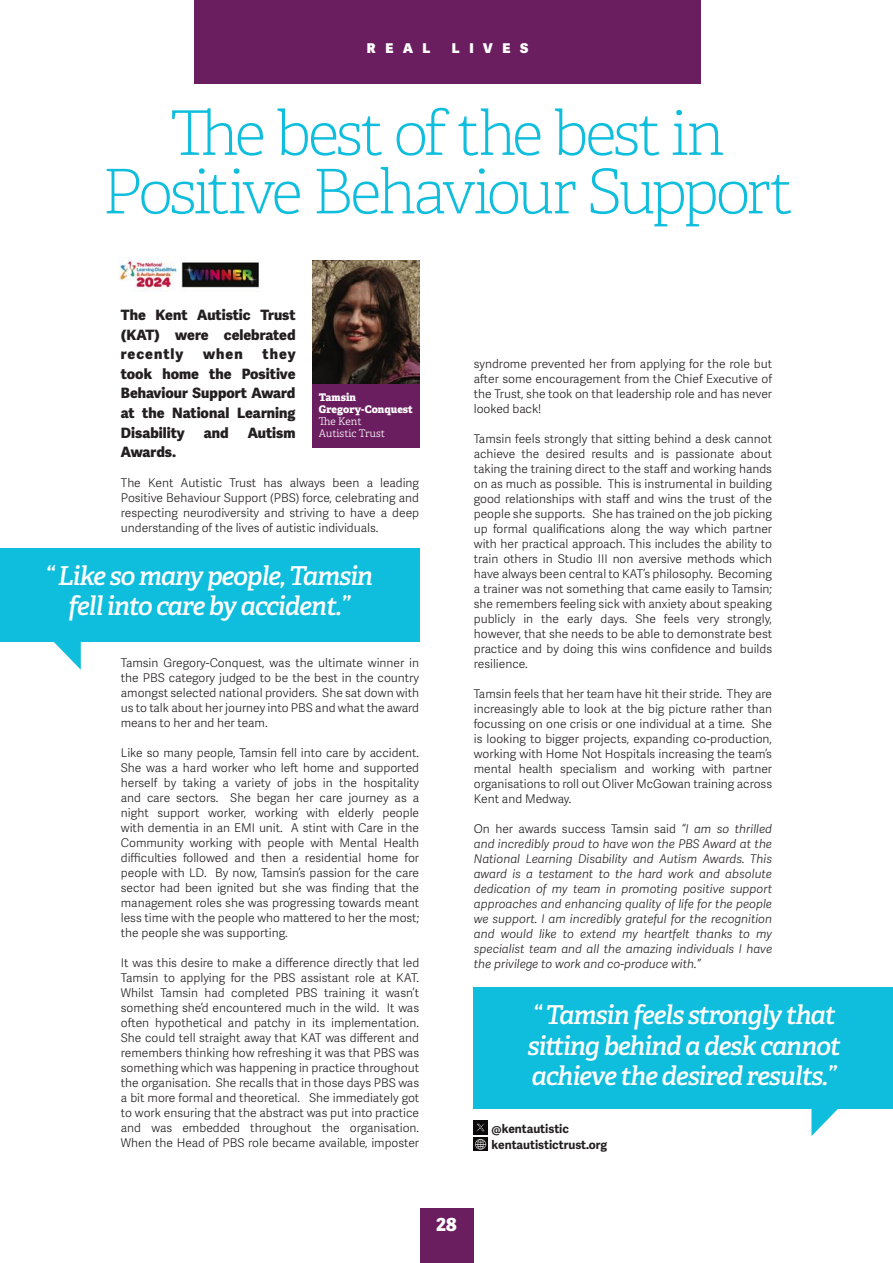
<style>
.page{position:relative;width:893px;height:1263px;background:#fff}
.page>*{position:absolute;margin:0;border:0;box-sizing:border-box;transform-origin:0 0}
.t1{font:100 61.5px "Adelle";letter-spacing:-.05em;color:#0fbddc}
.t2{font:italic 600 26.1px "Adelle";letter-spacing:-.04em;color:#fff}
.t3{font:800 18px "Adelle Sans";color:#fff}
.t4{font:800 14.25px/19.5px "Adelle Sans";color:#231f20;text-align:justify}
.t5{font:800 13.5px "Adelle Sans";letter-spacing:.71em;color:#fff}
.t6{font:300 12px/15px "Adelle Sans";color:#231f20;text-align:justify}
.t7{font:italic 300 12px/15px "Adelle Sans";color:#231f20;text-align:justify}
.t8{font:700 12px "Adelle Sans";color:#231f20}
.t9{font:800 10.5px "Adelle";color:#fff}
.t10{font:300 10.5px "Adelle";color:#fff}
.s1{font-style:normal}
</style>
<div class="page">
<svg style="left:811px;top:1109px;width:27px;height:27px"></svg>
<svg style="left:54px;top:642px;width:27px;height:28px"></svg>
<div style="left:195px;top:0;width:506px;height:83px;background:#6b1e5f"></div>
<div style="left:420px;top:1209px;width:54px;height:54px;background:#6b1e5f"></div>
<div style="left:0;top:548px;width:419px;height:94px;background:#0fbddc"></div>
<img style="left:119px;top:257px;width:140px;height:35px">
<img style="left:313px;top:260px;width:107px;height:124px">
<div style="left:313px;top:384px;width:107px;height:64px;background:#6b1e5f"></div>
<div style="left:474px;top:987px;width:419px;height:122px;background:#0fbddc"></div>
<img style="left:474px;top:1120px;width:13px;height:14px">
<img style="left:474px;top:1137px;width:13px;height:14px">
<p class="t5" style="left:367px;top:39px;width:65px">REAL</p>
<p class="t5" style="left:452px;top:39px;width:78px">LIVES</p>
<p class="t1" style="left:170px;top:96px;width:556px">The best of the best in</p>
<p class="t1" style="left:102px;top:155px;width:693px">Positive Behaviour Support</p>
<p class="t4" style="left:121px;top:306px;width:176px">The Kent Autistic Trust (KAT) were celebrated recently</p>
<p class="t4" style="left:121px;top:345px;width:176px;text-indent:142px">they took home the Positive Behaviour Support Award at the National Learning Disability</p>
<p class="t4" style="left:203px;top:345px;width:41px">when</p>
<p class="t4" style="left:204px;top:423px;width:26px">and</p>
<p class="t4" style="left:248px;top:423px;width:49px">Autism</p>
<p class="t9" style="left:319px;top:390px;width:39px">Tamsin</p>
<p class="t9" style="left:319px;top:402px;width:96px">Gregory-Conquest</p>
<p class="t10" style="left:319px;top:415px;width:44px">The Kent</p>
<p class="t10" style="left:319px;top:427px;width:68px">Autistic Trust</p>
<p class="t4" style="left:121px;top:442px;width:57px">Awards.</p>
<p class="t6" style="left:121px;top:476px;width:300px">The Kent Autistic Trust has always been a leading Positive Behaviour Support (PBS) force, celebrating and respecting neurodiversity and striving to have a deep understanding of the lives of autistic individuals.</p>
<p class="t2" style="left:45px;top:559px;width:330px">“ Like so many people, Tamsin</p>
<p class="t2" style="left:68px;top:590px;width:283px">fell into care by accident.”</p>
<p class="t6" style="left:121px;top:656px;width:300px">Tamsin Gregory-Conquest, was the ultimate winner in the PBS category judged to be the best in the country amongst selected national providers. She sat down with us to talk about her journey into PBS and what the award means to her and her team.</p>
<p class="t6" style="left:121px;top:746px;width:300px">Like so many people, Tamsin fell into care by accident.<br>She was a hard worker who left home and supported herself by taking a variety of jobs in the hospitality and care sectors. She began her care journey as a night support worker, working with elderly people with dementia in an EMI unit. A stint with Care in the Community working with people with Mental Health difficulties followed and then a residential home for people with LD. By now, Tamsin’s passion for the care sector had been ignited but she was finding that the management roles she was progressing towards meant less time with the people who mattered to her the most; the people she was supporting.</p>
<p class="t6" style="left:121px;top:956px;width:300px">It was this desire to make a difference directly that led Tamsin to applying for the PBS assistant role at KAT.<br>Whilst Tamsin had completed PBS training it wasn’t something she’d encountered much in the wild. It was often hypothetical and patchy in its implementation.<br>She could tell straight away that KAT was different and remembers thinking how refreshing it was that PBS was something which was happening in practice throughout the organisation. She recalls that in those days PBS was a bit more formal and theoretical. She immediately got to work ensuring that the abstract was put into practice and was embedded throughout the organisation.<br>When the Head of PBS role became available, imposter</p>
<p class="t6" style="left:474px;top:357px;width:300px">syndrome prevented her from applying for the role but after some encouragement from the Chief Executive of the Trust, she took on that leadership role and has never looked back!</p>
<p class="t6" style="left:474px;top:432px;width:300px">Tamsin feels strongly that sitting behind a desk cannot achieve the desired results and is passionate about taking the training direct to the staff and working hands on as much as possible. This is instrumental in building good relationships with staff and wins the trust of the people she supports. She has trained on the job picking up formal qualifications along the way which partner with her practical approach. This includes the ability to train others in Studio III non aversive methods which have always been central to KAT’s philosophy. Becoming a trainer was not something that came easily to Tamsin; she remembers feeling sick with anxiety about speaking publicly in the early days. She feels very strongly, however, that she needs to be able to demonstrate best practice and by doing this wins confidence and builds resilience.</p>
<p class="t6" style="left:474px;top:687px;width:300px">Tamsin feels that her team have hit their stride. They are increasingly able to look at the big picture rather than focussing on one crisis or one individual at a time. She is looking to bigger projects, expanding co-production, working with Home Not Hospitals increasing the team’s mental health specialism and working with partner organisations to roll out Oliver McGowan training across Kent and Medway.</p>
<p class="t7" style="left:474px;top:822px;width:300px"><span class="s1">On her awards success Tamsin said</span> “I am so thrilled and incredibly proud to have won the PBS Award at the National Learning Disability and Autism Awards. This award is a testament to the hard work and absolute dedication of my team in promoting positive support approaches and enhancing quality of life for the people we support. I am incredibly grateful for the recognition and would like to extend my heartfelt thanks to my specialist team and all the amazing individuals I have the privilege to work and co-produce with.”</p>
<p class="t2" style="left:532px;top:998px;width:305px">“ Tamsin feels strongly that</p>
<p class="t2" style="left:527px;top:1029px;width:315px">sitting behind a desk cannot</p>
<p class="t2" style="left:531px;top:1060px;width:306px">achieve the desired results.”</p>
<p class="t8" style="left:492px;top:1122px;width:79px">@kentautistic</p>
<p class="t8" style="left:492px;top:1137px;width:117px">kentautistictrust.org</p>
<p class="t3" style="left:436px;top:1213px;width:22px">28</p>
</div>
